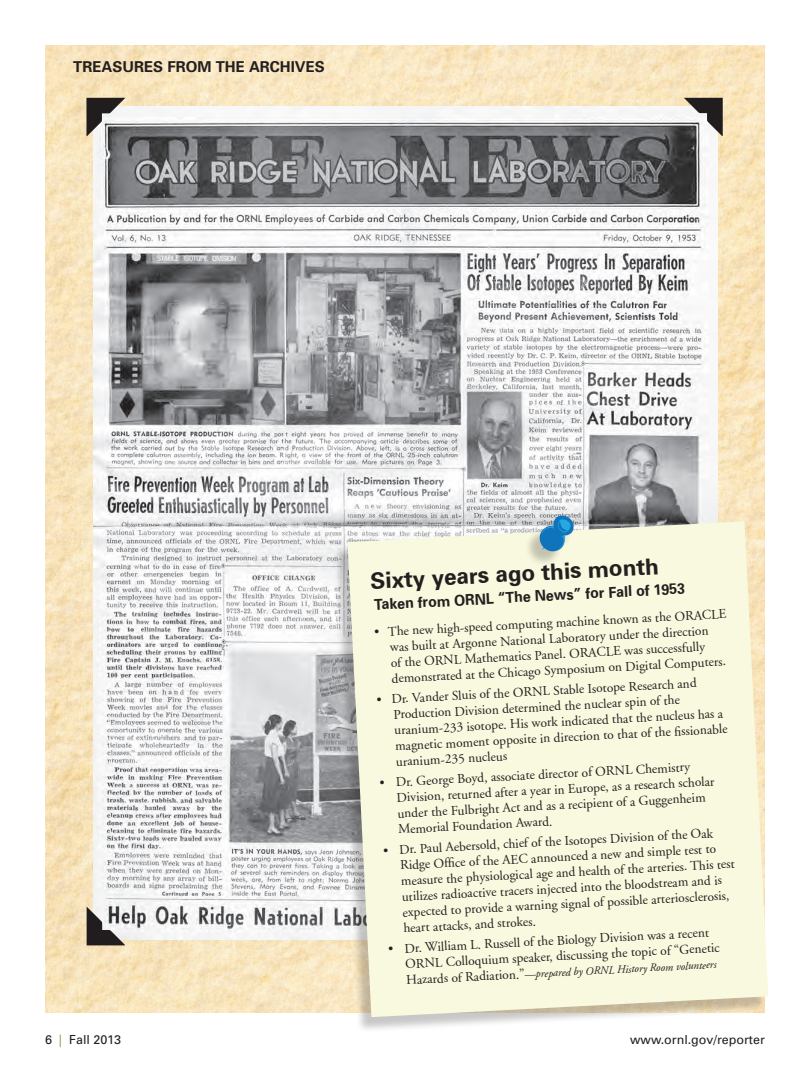
<style>
.page{position:relative;width:810px;height:1080px;background:#fff}
.page>*{position:absolute;margin:0;border:0;box-sizing:border-box;transform-origin:0 0}
.t1{font:700 22.5px "Univers";color:#231f20}
.t2{font:700 15px "Univers";color:#231f20;scale:.95 1}
.t3{font:700 15px "Univers";color:#231f20}
.t4{font:13.38px/15.8px "Adobe Garamond";color:#231f20}
.t5{font:12.5px "Univers";color:#231f20}
.t6{font:italic 11.25px "Adobe Garamond";color:#231f20}
.s1{font-style:normal;font-size:13.38px}
.s2{color:#968555}
</style>
<div class="page">
<img style="left:45px;top:45px;width:720px;height:968px">
<img style="left:94px;top:106px;width:623px;height:834px">
<svg style="left:86px;top:98px;width:39px;height:38px"></svg>
<svg style="left:684px;top:98px;width:39px;height:38px"></svg>
<svg style="left:87px;top:907px;width:38px;height:38px"></svg>
<div style="left:332px;top:524px;width:435px;height:509px;background:#231f20;opacity:.25"></div>
<svg style="left:347px;top:521px;width:421px;height:496px;background:#f4f4da"></svg>
<div style="left:525px;top:518px;width:47px;height:49px;background:#231f20;opacity:.25"></div>
<svg style="left:538px;top:514px;width:37px;height:40px"></svg>
<p class="t3" style="left:73px;top:58px;width:253px">TREASURES FROM THE ARCHIVES</p>
<h1 class="t1" style="left:370px;top:567px;width:290px;rotate:-3deg">Sixty years ago this month</h1>
<p class="t2" style="left:374px;top:595px;width:329px;rotate:-3deg">Taken from ORNL “The News” for Fall of 1953</p>
<p class="t4" style="left:389px;top:624px;width:339px;text-indent:-15px;rotate:-3deg">• The new high-speed computing machine known as the ORACLE was built at Argonne National Laboratory under the direction<br>of the ORNL Mathematics Panel. ORACLE was successfully demonstrated at the Chicago Symposium on Digital Computers.</p>
<p class="t4" style="left:392px;top:691px;width:334px;text-indent:-16px;rotate:-3deg">• Dr. Vander Sluis of the ORNL Stable Isotope Research and Production Division determined the nuclear spin of the uranium-233 isotope. His work indicated that the nucleus has a magnetic moment opposite in direction to that of the fi ssionable uranium-235 nucleus</p>
<p class="t4" style="left:395px;top:774px;width:320px;text-indent:-16px;rotate:-3deg">• Dr. George Boyd, associate director of ORNL Chemistry Division, returned after a year in Europe, as a research scholar under the Fulbright Act and as a recipient of a Guggenheim Memorial Foundation Award.</p>
<p class="t4" style="left:399px;top:842px;width:336px;text-indent:-16px;rotate:-3deg">• Dr. Paul Aebersold, chief of the Isotopes Division of the Oak Ridge Offi ce of the AEC announced a new and simple test to measure the physiological age and health of the arteries. This test utilizes radioactive tracers injected into the bloodstream and is expected to provide a warning signal of possible arteriosclerosis, heart attacks, and strokes.</p>
<p class="t4" style="left:404px;top:941px;width:316px;text-indent:-16px;rotate:-3deg">• Dr. William L. Russell of the Biology Division was a recent<br>ORNL Colloquium speaker, discussing the topic of “Genetic</p>
<p class="t6" style="left:406px;top:975px;width:312px;rotate:-3deg"><span class="s1">Hazards of Radiation.”</span>—prepared by ORNL History Room volunteers</p>
<p class="t5" style="left:45px;top:1033px;width:78px">6 <span class="s2">|</span> Fall 2013</p>
<p class="t5" style="left:630px;top:1033px;width:136px">www. ornl.gov/reporter</p>
</div>
